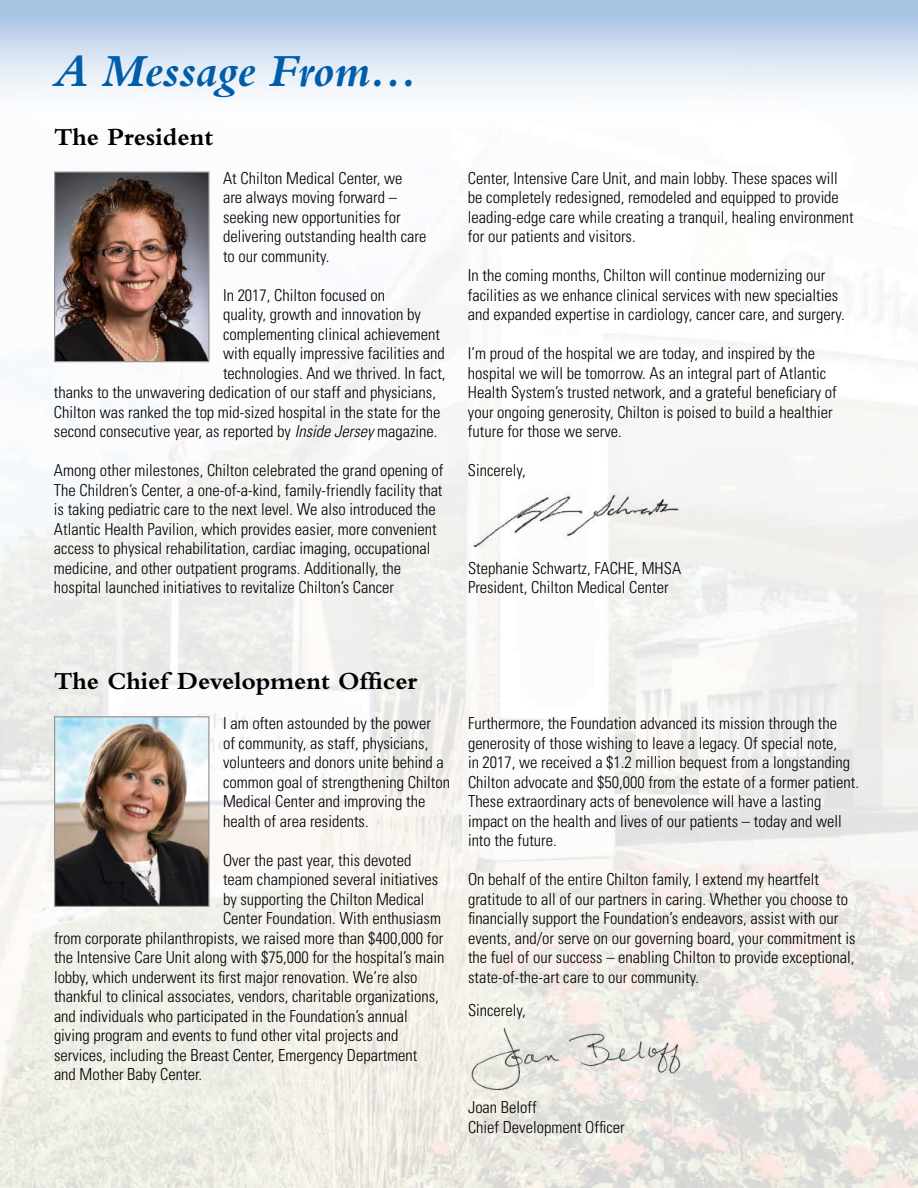
<style>
.page{position:relative;width:918px;height:1188px;background:#fff}
.page>*{position:absolute;margin:0;border:0;box-sizing:border-box;transform-origin:0 0}
.t1{font:italic 700 48px "Bembo";color:#005daa}
.t2{font:700 25.5px "Bembo";color:#000}
.t3{font:300 condensed 16.5px/19.5px "Univers";color:#000}
.s1{font-style:italic}
</style>
<div class="page">
<img style="left:663px;top:261px;width:255px;height:927px">
<img style="left:50px;top:432px;width:460px;height:756px">
<img style="left:510px;top:551px;width:153px;height:473px">
<img style="left:510px;top:1092px;width:153px;height:96px">
<img style="left:468px;top:486px;width:215px;height:65px">
<img style="left:468px;top:1024px;width:215px;height:68px">
<img style="left:56px;top:718px;width:152px;height:187px">
<div style="left:54px;top:716px;width:156px;height:191px;border:1px solid #939598"></div>
<img style="left:56px;top:173px;width:152px;height:187px">
<div style="left:54px;top:171px;width:156px;height:191px;border:1px solid #939598"></div>
<h1 class="t1" style="left:54px;top:45px;width:365px">A Message From...</h1>
<h2 class="t2" style="left:54px;top:123px;width:161px">The President</h2>
<p class="t3" style="left:223px;top:168px;width:205px">At Chilton Medical Center, we<br>are always moving forward – seeking new opportunities for delivering outstanding health care to our community.</p>
<p class="t3" style="left:223px;top:285px;width:164px">In 2017, Chilton focused on</p>
<p class="t3" style="left:223px;top:304px;width:199px">quality, growth and innovation by</p>
<p class="t3" style="left:223px;top:324px;width:219px">complementing clinical achievement</p>
<p class="t3" style="left:223px;top:343px;width:223px">with equally impressive facilities and</p>
<p class="t3" style="left:223px;top:363px;width:224px">technologies. And we thrived. In fact,</p>
<p class="t3" style="left:54px;top:382px;width:384px">thanks to the unwavering dedication of our staff and physicians,</p>
<p class="t3" style="left:54px;top:402px;width:388px">Chilton was ranked the top mid-sized hospital in the state for the</p>
<p class="t3" style="left:54px;top:421px;width:385px">second consecutive year, as reported by <span class="s1">Inside Jersey</span> magazine.</p>
<p class="t3" style="left:54px;top:460px;width:391px">Among other milestones, Chilton celebrated the grand opening of The Children’s Center, a one-of-a-kind, family-friendly facility that is taking pediatric care to the next level. We also introduced the Atlantic Health Pavilion, which provides easier, more convenient access to physical rehabilitation, cardiac imaging, occupational medicine, and other outpatient programs. Additionally, the hospital launched initiatives to revitalize Chilton’s Cancer</p>
<p class="t3" style="left:468px;top:168px;width:387px">Center, Intensive Care Unit, and main lobby. These spaces will be completely redesigned, remodeled and equipped to provide leading-edge care while creating a tranquil, healing environment for our patients and visitors.</p>
<p class="t3" style="left:468px;top:265px;width:378px">In the coming months, Chilton will continue modernizing our facilities as we enhance clinical services with new specialties and expanded expertise in cardiology, cancer care, and surgery.</p>
<p class="t3" style="left:468px;top:343px;width:370px">I’m proud of the hospital we are today, and inspired by the hospital we will be tomorrow. As an integral part of Atlantic Health System’s trusted network, and a grateful beneficiary of your ongoing generosity, Chilton is poised to build a healthier future for those we serve.</p>
<p class="t3" style="left:468px;top:460px;width:59px">Sincerely,</p>
<p class="t3" style="left:468px;top:558px;width:215px">Stephanie Schwartz, FACHE, MHSA<br>President, Chilton Medical Center</p>
<h2 class="t2" style="left:54px;top:667px;width:365px">The Chief Development Officer</h2>
<p class="t3" style="left:223px;top:713px;width:229px">I am often astounded by the power<br>of community, as staff, physicians, volunteers and donors unite behind a common goal of strengthening Chilton Medical Center and improving the health of area residents.</p>
<p class="t3" style="left:223px;top:850px;width:190px">Over the past year, this devoted</p>
<p class="t3" style="left:223px;top:869px;width:217px">team championed several initiatives</p>
<p class="t3" style="left:223px;top:889px;width:203px">by supporting the Chilton Medical</p>
<p class="t3" style="left:223px;top:908px;width:220px">Center Foundation. With enthusiasm</p>
<p class="t3" style="left:54px;top:928px;width:391px">from corporate philanthropists, we raised more than $400,000 for</p>
<p class="t3" style="left:54px;top:947px;width:392px">the Intensive Care Unit along with $75,000 for the hospital’s main</p>
<p class="t3" style="left:54px;top:967px;width:365px">lobby, which underwent its first major renovation. We’re also</p>
<p class="t3" style="left:54px;top:986px;width:386px">thankful to clinical associates, vendors, charitable organizations,</p>
<p class="t3" style="left:54px;top:1006px;width:355px">and individuals who participated in the Foundation’s annual</p>
<p class="t3" style="left:54px;top:1025px;width:346px">giving program and events to fund other vital projects and</p>
<p class="t3" style="left:54px;top:1045px;width:365px">services, including the Breast Center, Emergency Department</p>
<p class="t3" style="left:54px;top:1064px;width:150px">and Mother Baby Center.</p>
<p class="t3" style="left:468px;top:713px;width:393px">Furthermore, the Foundation advanced its mission through the generosity of those wishing to leave a legacy. Of special note,<br>in 2017, we received a $1.2 million bequest from a longstanding Chilton advocate and $50,000 from the estate of a former patient.<br>These extraordinary acts of benevolence will have a lasting impact on the health and lives of our patients – today and well into the future.</p>
<p class="t3" style="left:468px;top:869px;width:389px">On behalf of the entire Chilton family, I extend my heartfelt gratitude to all of our partners in caring. Whether you choose to financially support the Foundation’s endeavors, assist with our events, and/or serve on our governing board, your commitment is the fuel of our success – enabling Chilton to provide exceptional, state-of-the-art care to our community.</p>
<p class="t3" style="left:468px;top:1000px;width:59px">Sincerely,</p>
<p class="t3" style="left:468px;top:1097px;width:158px">Joan Beloff<br>Chief Development Officer</p>
</div>
